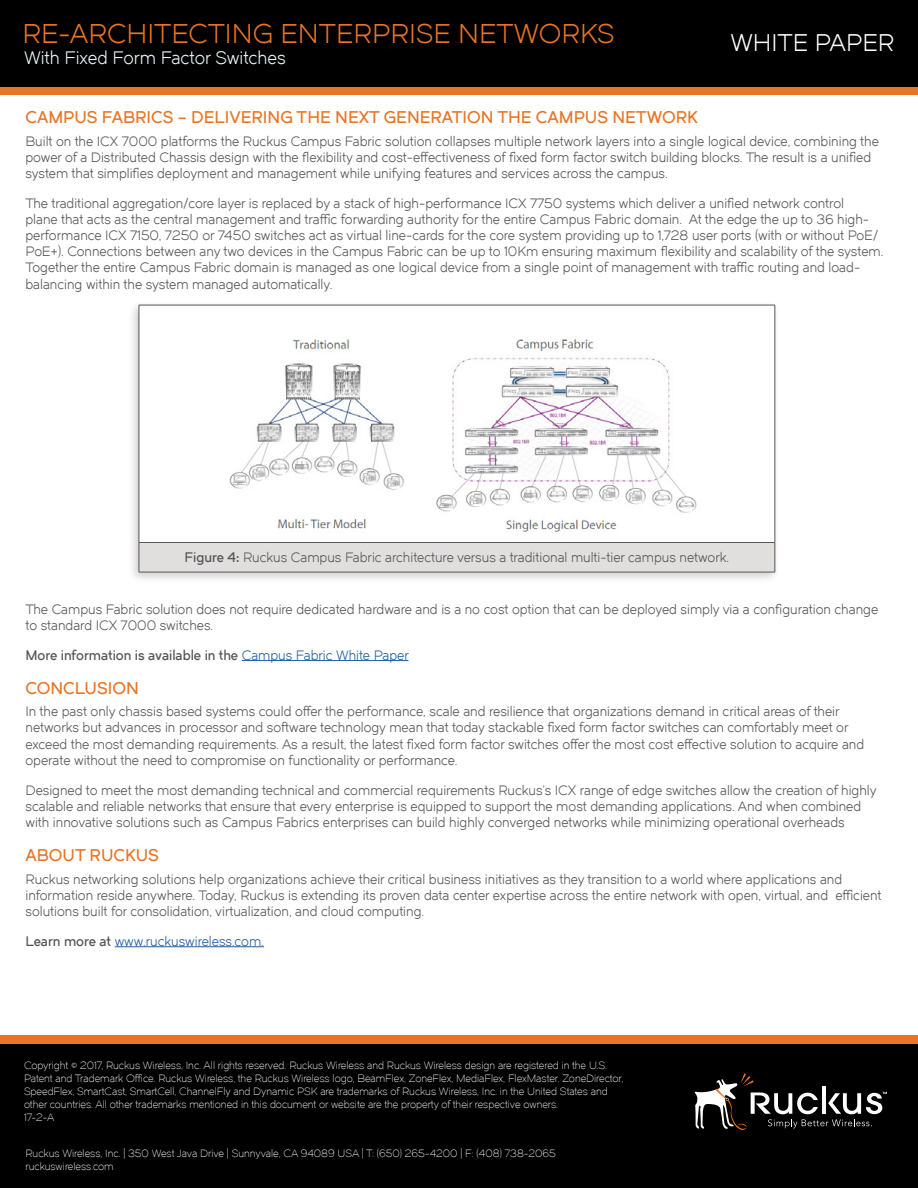
<style>
.page{position:relative;width:918px;height:1188px;background:#fff}
.page>*{position:absolute;margin:0;border:0;box-sizing:border-box;transform-origin:0 0}
.t1{font:27px "Dual 400";color:#e87424}
.t2{font:24px "Dual 400";color:#fff}
.t3{font:24px "Dual 400";letter-spacing:-.02em;color:#fff}
.t4{font:18px "Dual 400";color:#eaf6fa}
.t5{font:16.5px "Dual 600";color:#e87424}
.t6{font:13.5px/16.2px "Dual 400";color:#55565a}
.t7{font:13.5px "Dual 600";color:#55565a}
.t8{font:13.5px "Dual 400";color:#215e9e}
.t9{font:10.5px/13.2px "Dual 300";color:#fff}
.s1{font-family:"Dual 600"}
.s2{font-family:"Dual 400";color:#215e9e}
.s3{font-family:"Dual 600";color:#55565a}
</style>
<div class="page">
<hr style="left:242px;top:660px;width:167px;height:1px;background:#215e9e">
<hr style="left:115px;top:946px;width:149px;height:1px;background:#215e9e">
<div style="left:127px;top:299px;width:653px;height:285px;background:#000;opacity:.2"></div>
<div style="left:139px;top:305px;width:636px;height:237px;background:#fff"></div>
<div style="left:139px;top:542px;width:636px;height:30px;background:#e1dfde"></div>
<hr style="left:139px;top:305px;width:636px;height:1px;background:#55565a">
<hr style="left:139px;top:305px;width:1px;height:237px;background:#55565a">
<hr style="left:775px;top:305px;width:1px;height:237px;background:#55565a">
<hr style="left:139px;top:542px;width:636px;height:1px;background:#55565a">
<svg style="left:139px;top:543px;width:1px;height:29px"></svg>
<svg style="left:775px;top:543px;width:1px;height:29px"></svg>
<hr style="left:139px;top:572px;width:636px;height:1px;background:#55565a">
<img style="left:229px;top:335px;width:468px;height:197px">
<div style="left:0;top:86px;width:918px;height:8px;background:#e87424"></div>
<div style="left:0;top:0;width:918px;height:86px;background:#000"></div>
<div style="left:0;top:1043px;width:918px;height:145px;background:#000"></div>
<div style="left:0;top:1035px;width:918px;height:8px;background:#e87424"></div>
<svg style="left:695px;top:1073px;width:192px;height:57px"></svg>
<h1 class="t1" style="left:22px;top:17px;width:594px">RE-ARCHITECTING ENTERPRISE NETWORKS</h1>
<h2 class="t3" style="left:753px;top:28px;width:144px">DATASHE T</h2>
<h3 class="t4" style="left:24px;top:47px;width:263px">With Fixed Form Factor Switches</h3>
<h2 class="t2" style="left:730px;top:28px;width:166px">WHITE PAPER</h2>
<p class="t5" style="left:26px;top:107px;width:674px">CAMPUS FABRICS – DELIVERING THE NEXT GENERATION THE CAMPUS NETWORK</p>
<p class="t6" style="left:26px;top:133px;width:855px">Built on the ICX 7000 platforms the Ruckus Campus Fabric solution collapses multiple network layers into a single logical device, combining the power of a Distributed Chassis design with the flexibility and cost-effectiveness of fixed form factor switch building blocks. The result is a unified system that simplifies deployment and management while unifying features and services across the campus.</p>
<p class="t6" style="left:26px;top:195px;width:859px">The traditional aggregation/core layer is replaced by a stack of high-performance ICX 7750 systems which deliver a unified network control<br>plane that acts as the central management and traffic forwarding authority for the entire Campus Fabric domain. At the edge the up to 36 high&shy;performance ICX 7150, 7250 or 7450 switches act as virtual line-cards for the core system providing up to 1,728 user ports (with or without PoE/ PoE+). Connections between any two devices in the Campus Fabric can be up to 10Km ensuring maximum flexibility and scalability of the system.<br>Together the entire Campus Fabric domain is managed as one logical device from a single point of management with traffic routing and load&shy;balancing within the system managed automatically.</p>
<p class="t6" style="left:185px;top:549px;width:546px"><span class="s1">Figure 4:</span> Ruckus Campus Fabric architecture versus a traditional multi-tier campus network.</p>
<p class="t6" style="left:25px;top:601px;width:854px">The Campus Fabric solution does not require dedicated hardware and is a no cost option that can be deployed simply via a configuration change to standard ICX 7000 switches.</p>
<p class="t7" style="left:25px;top:646px;width:385px">More information is available in the <span class="s2">Campus Fabric White Paper</span></p>
<p class="t5" style="left:26px;top:678px;width:115px">CONCLUSION</p>
<p class="t6" style="left:26px;top:703px;width:840px">In the past only chassis based systems could offer the performance, scale and resilience that organizations demand in critical areas of their networks but advances in processor and software technology mean that today stackable fixed form factor switches can comfortably meet or exceed the most demanding requirements. As a result, the latest fixed form factor switches offer the most cost effective solution to acquire and operate without the need to compromise on functionality or performance.</p>
<p class="t6" style="left:26px;top:782px;width:853px">Designed to meet the most demanding technical and commercial requirements Ruckus’s ICX range of edge switches allow the creation of highly scalable and reliable networks that ensure that every enterprise is equipped to support the most demanding applications. And when combined with innovative solutions such as Campus Fabrics enterprises can build highly converged networks while minimizing operational overheads</p>
<p class="t5" style="left:26px;top:845px;width:135px">ABOUT RUCKUS</p>
<p class="t6" style="left:26px;top:871px;width:858px">Ruckus networking solutions help organizations achieve their critical business initiatives as they transition to a world where applications and information reside anywhere. Today, Ruckus is extending its proven data center expertise across the entire network with open, virtual, and efficient solutions built for consolidation, virtualization, and cloud computing.</p>
<p class="t8" style="left:26px;top:933px;width:240px"><span class="s3">Learn more at</span> www.ruckuswireless.com.</p>
<p class="t9" style="left:24px;top:1058px;width:601px">Copyright © 2017, Ruckus Wireless, Inc. All rights reserved. Ruckus Wireless and Ruckus Wireless design are registered in the U.S.<br>Patent and Trademark Office. Ruckus Wireless, the Ruckus Wireless logo, BeamFlex, ZoneFlex, MediaFlex, FlexMaster, ZoneDirector, SpeedFlex, SmartCast, SmartCell, ChannelFly and Dynamic PSK are trademarks of Ruckus Wireless, Inc. in the United States and other countries. All other trademarks mentioned in this document or website are the property of their respective owners.<br>17-2-A</p>
<p class="t9" style="left:26px;top:1147px;width:532px">Ruckus Wireless, Inc. | 350 West Java Drive | Sunnyvale, CA 94089 USA | T: (650) 265-4200 | F: (408) 738-2065 ruckuswireless.com</p>
</div>
